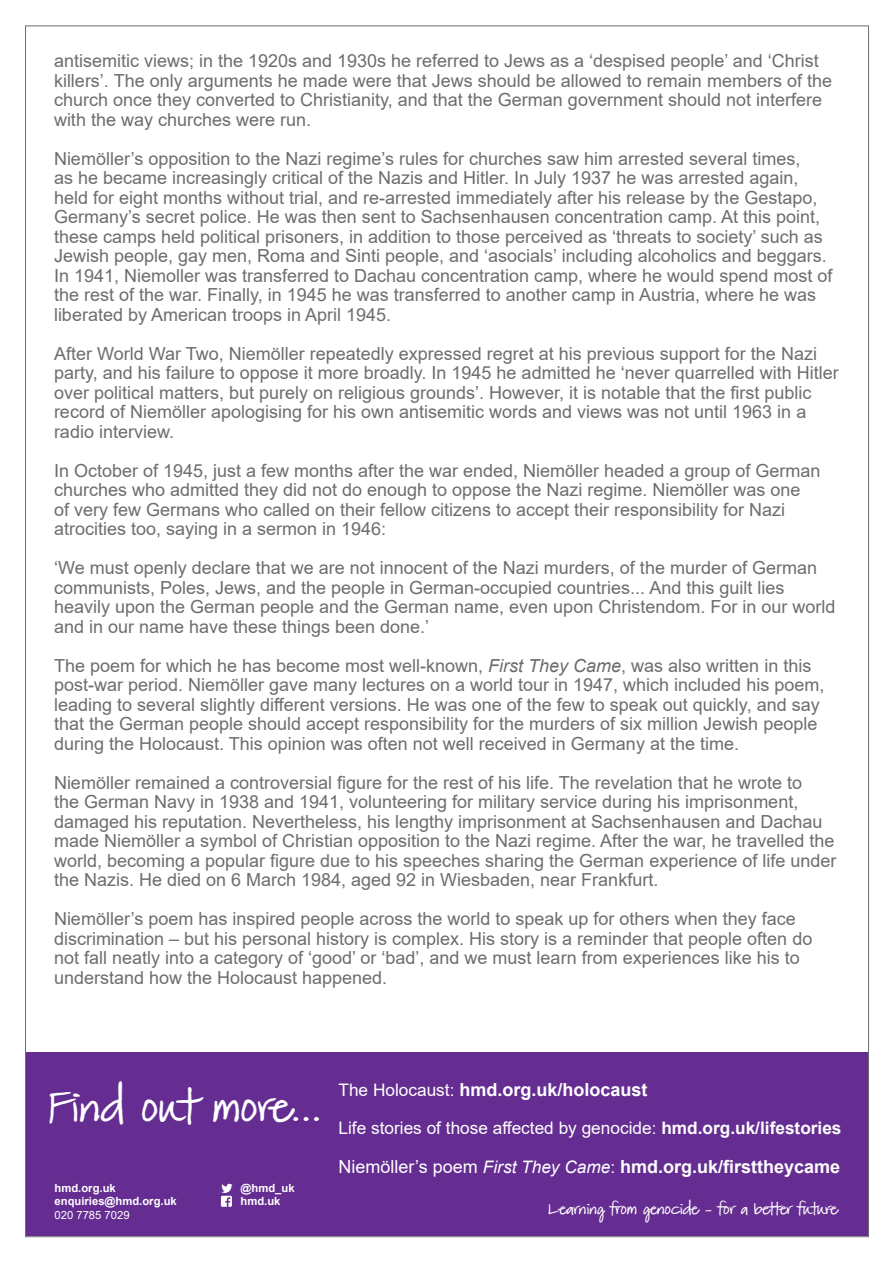
<style>
.page{position:relative;width:893px;height:1263px;background:#fff}
.page>*{position:absolute;margin:0;border:0;box-sizing:border-box;transform-origin:0 0}
.Find_out_more_style{font:33px "FG Matilda";color:#fff}
.t1{font:18px/19.5px "Arial";color:#6c6d70}
.t2{font:700 18px "Arial";color:#fff}
.t3{font:17.25px "Arial";color:#fff}
.learning_lessons_sty{font:12px "FG Matilda";color:#fff}
.t4{font:700 11.25px/13.5px "Arial";color:#fff}
.s1{font-style:italic}
.s2{font-weight:400;font-size:17.25px}
.s3{font-weight:700}
.s4{font-weight:400}
.s5{font-weight:400;font-style:italic;font-size:17.25px}
</style>
<div class="page">
<div style="left:26px;top:1052px;width:842px;height:184px;background:#652d91"></div>
<svg style="left:220px;top:1183px;width:13px;height:24px"></svg>
<p class="t1" style="left:54px;top:51px;width:779px">antisemitic views; in the 1920s and 1930s he referred to Jews as a ‘despised people’ and ‘Christ killers’. The only arguments he made were that Jews should be allowed to remain members of the church once they converted to Christianity, and that the German government should not interfere with the way churches were run.</p>
<p class="t1" style="left:54px;top:148px;width:774px">Niemöller’s opposition to the Nazi regime’s rules for churches saw him arrested several times,<br>as he became increasingly critical of the Nazis and Hitler. In July 1937 he was arrested again, held for eight months without trial, and re-arrested immediately after his release by the Gestapo, Germany’s secret police. He was then sent to Sachsenhausen concentration camp. At this point, these camps held political prisoners, in addition to those perceived as ‘threats to society’ such as Jewish people, gay men, Roma and Sinti people, and ‘asocials’ including alcoholics and beggars.</p>
<p class="t1" style="left:54px;top:265px;width:780px">In 1941, Niemoller was transferred to Dachau concentration camp, where he would spend most of the rest of the war. Finally, in 1945 he was transferred to another camp in Austria, where he was liberated by American troops in April 1945.</p>
<p class="t1" style="left:54px;top:343px;width:786px">After World War Two, Niemöller repeatedly expressed regret at his previous support for the Nazi party, and his failure to oppose it more broadly. In 1945 he admitted he ‘never quarrelled with Hitler over political matters, but purely on religious grounds’. However, it is notable that the first public record of Niemöller apologising for his own antisemitic words and views was not until 1963 in a radio interview.</p>
<p class="t1" style="left:54px;top:460px;width:768px">In October of 1945, just a few months after the war ended, Niemöller headed a group of German churches who admitted they did not do enough to oppose the Nazi regime. Niemöller was one<br>of very few Germans who called on their fellow citizens to accept their responsibility for Nazi atrocities too, saying in a sermon in 1946:</p>
<p class="t1" style="left:54px;top:558px;width:783px">‘We must openly declare that we are not innocent of the Nazi murders, of the murder of German communists, Poles, Jews, and the people in German-occupied countries... And this guilt lies heavily upon the German people and the German name, even upon Christendom. For in our world and in our name have these things been done.’</p>
<p class="t1" style="left:54px;top:655px;width:772px">The poem for which he has become most well-known, <span class="s1">First They Came</span>, was also written in this post-war period. Niemöller gave many lectures on a world tour in 1947, which included his poem, leading to several slightly different versions. He was one of the few to speak out quickly, and say that the German people should accept responsibility for the murders of six million Jewish people during the Holocaust. This opinion was often not well received in Germany at the time.</p>
<p class="t1" style="left:54px;top:772px;width:784px">Niemöller remained a controversial figure for the rest of his life. The revelation that he wrote to<br>the German Navy in 1938 and 1941, volunteering for military service during his imprisonment, damaged his reputation. Nevertheless, his lengthy imprisonment at Sachsenhausen and Dachau made Niemöller a symbol of Christian opposition to the Nazi regime. After the war, he travelled the world, becoming a popular figure due to his speeches sharing the German experience of life under the Nazis. He died on 6 March 1984, aged 92 in Wiesbaden, near Frankfurt.</p>
<p class="t1" style="left:54px;top:909px;width:760px">Niemöller’s poem has inspired people across the world to speak up for others when they face discrimination – but his personal history is complex. His story is a reminder that people often do not fall neatly into a category of ‘good’ or ‘bad’, and we must learn from experiences like his to understand how the Holocaust happened.</p>
<p class="Find_out_more_style" style="left:49px;top:1090px;width:274px">Find out more...</p>
<p class="t2" style="left:338px;top:1077px;width:310px"><span class="s2">The Holocaust:</span> hmd.org.uk/holocaust</p>
<p class="t3" style="left:338px;top:1116px;width:504px">Life stories of those affected by genocide: <span class="s3">hmd.org.uk/lifestories</span></p>
<p class="t2" style="left:338px;top:1153px;width:503px"><span class="s4">Niemöller’s poem</span> <span class="s5">First They Came</span><span class="s2">:</span> hmd.org.uk/firsttheycame</p>
<p class="t4" style="left:55px;top:1181px;width:124px">hmd.org.uk enquiries@hmd.org.uk<br><span class="s4">020 7785 7029</span></p>
<p class="t4" style="left:240px;top:1181px;width:56px">@hmd_uk hmd.uk</p>
<p class="learning_lessons_sty" style="left:549px;top:1203px;width:290px">Learning from genocide - for a better future</p>
</div>
